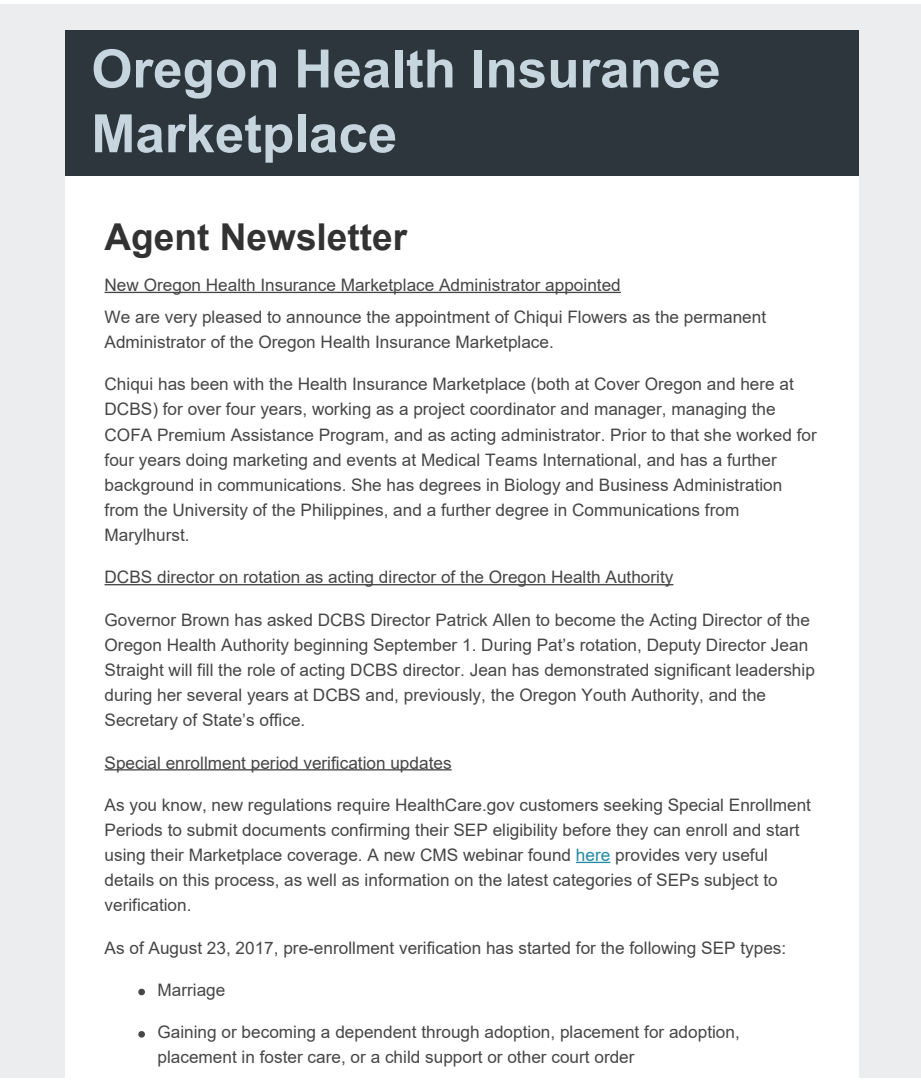
<style>
.page{position:relative;width:921px;height:1089px;background:#fff}
.page>*{position:absolute;margin:0;border:0;box-sizing:border-box;transform-origin:0 0}
.t1{font:700 52.8px/64.8px "Arial";color:#c7d5df}
.t2{font:700 37px "Arial";color:#323232}
.t3{font:17.2px/25.2px "Arial";color:#464646}
.s1{color:#2189a3}
</style>
<div class="page">
<div style="left:0;top:4px;width:920px;height:1074px;background:#ebedee"></div>
<div style="left:65px;top:31px;width:793px;height:145px;background:#2d363c"></div>
<div style="left:65px;top:176px;width:793px;height:902px;background:#fff"></div>
<hr style="left:104px;top:292px;width:516px;height:1px;background:#464646">
<hr style="left:104px;top:584px;width:569px;height:1px;background:#464646">
<hr style="left:104px;top:769px;width:347px;height:1px;background:#464646">
<hr style="left:575px;top:861px;width:35px;height:2px;background:#2189a3">
<svg style="left:138px;top:988px;width:7px;height:7px"></svg>
<svg style="left:138px;top:1031px;width:7px;height:7px"></svg>
<h1 class="t1" style="left:91px;top:37px;width:630px">Oregon Health Insurance<br>Marketplace</h1>
<h2 class="t2" style="left:104px;top:211px;width:304px">Agent Newsletter</h2>
<p class="t3" style="left:104px;top:269px;width:663px;line-height:31.8px">New Oregon Health Insurance Marketplace Administrator appointed<br>We are very pleased to announce the appointment of Chiqui Flowers as the permanent</p>
<p class="t3" style="left:104px;top:329px;width:450px">Administrator of the Oregon Health Insurance Marketplace.</p>
<p class="t3" style="left:104px;top:371px;width:713px">Chiqui has been with the Health Insurance Marketplace (both at Cover Oregon and here at DCBS) for over four years, working as a project coordinator and manager, managing the COFA Premium Assistance Program, and as acting administrator. Prior to that she worked for four years doing marketing and events at Medical Teams International, and has a further background in communications. She has degrees in Biology and Business Administration from the University of the Philippines, and a further degree in Communications from Marylhurst.</p>
<p class="t3" style="left:104px;top:565px;width:570px">DCBS director on rotation as acting director of the Oregon Health Authority</p>
<p class="t3" style="left:104px;top:607px;width:711px">Governor Brown has asked DCBS Director Patrick Allen to become the Acting Director of the Oregon Health Authority beginning September 1. During Pat’s rotation, Deputy Director Jean Straight will fill the role of acting DCBS director. Jean has demonstrated significant leadership during her several years at DCBS and, previously, the Oregon Youth Authority, and the Secretary of State’s office.</p>
<p class="t3" style="left:104px;top:750px;width:348px">Special enrollment period verification updates</p>
<p class="t3" style="left:104px;top:792px;width:707px">As you know, new regulations require HealthCare.gov customers seeking Special Enrollment Periods to submit documents confirming their SEP eligibility before they can enroll and start using their Marketplace coverage. A new CMS webinar found <span class="s1">here</span> provides very useful details on this process, as well as information on the latest categories of SEPs subject to verification.</p>
<p class="t3" style="left:104px;top:935px;width:683px">As of August 23, 2017, pre-enrollment verification has started for the following SEP types:</p>
<p class="t3" style="left:157px;top:977px;width:69px">Marriage</p>
<p class="t3" style="left:157px;top:1019px;width:583px">Gaining or becoming a dependent through adoption, placement for adoption, placement in foster care, or a child support or other court order</p>
</div>
